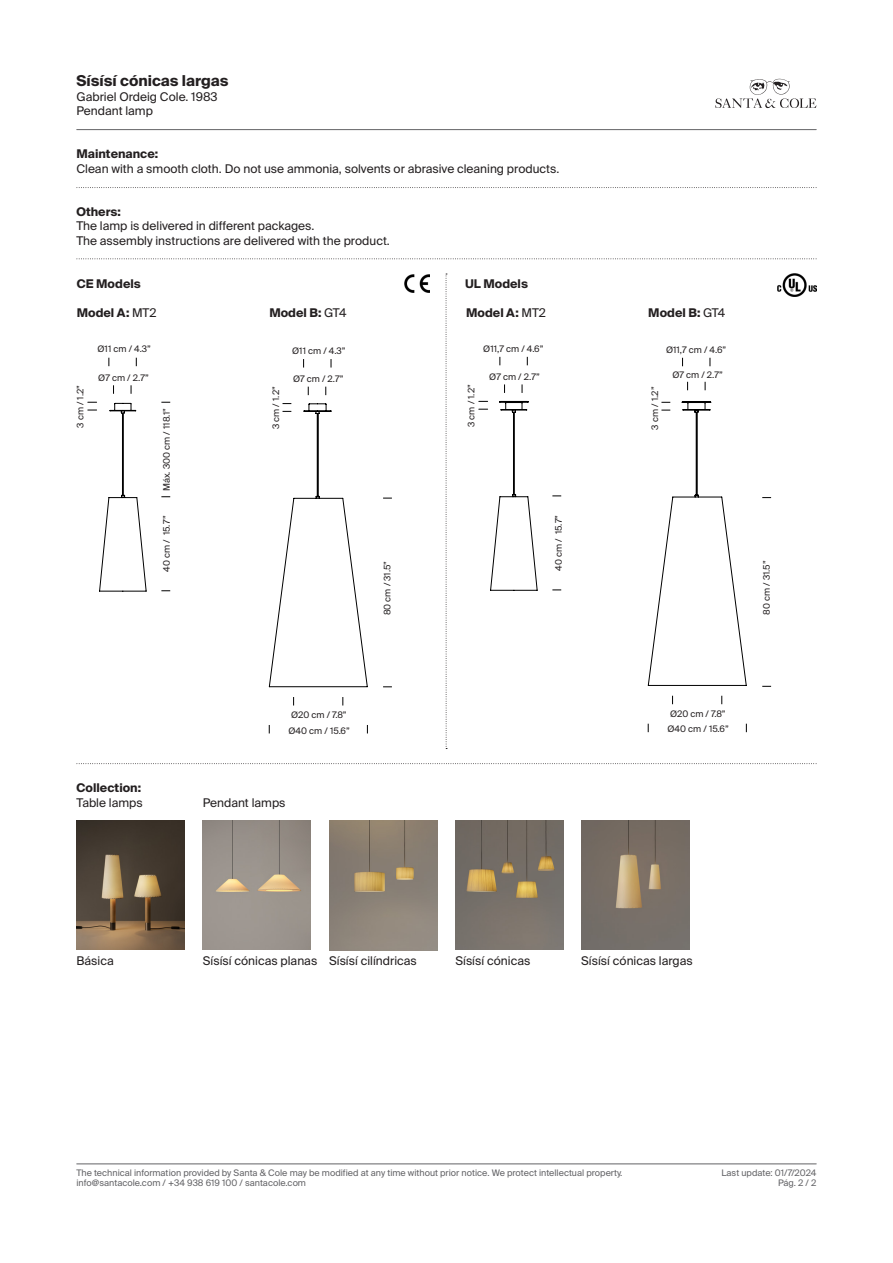
<style>
.page{position:relative;width:893px;height:1263px;background:#fff}
.page>*{position:absolute;margin:0;border:0;box-sizing:border-box;transform-origin:0 0}
.t1{font:700 15px "Suisse Intl";color:#231f20}
.t2{font:12px/14.4px "Suisse Intl";color:#231f20}
.t3{font:700 12px "Suisse Intl";color:#231f20}
.COTA{font:9px "Suisse Intl";color:#231f20}
.t4{font:9px "Suisse Intl";color:#636366}
.s1{font-weight:700}
.s2{font-weight:400}
</style>
<div class="page">
<svg style="left:715px;top:79px;width:101px;height:29px"></svg>
<hr style="left:77px;top:129px;width:739px;height:1px;background:#636366">
<hr style="left:77px;top:1163px;width:739px;height:1px;background:#636366">
<svg style="left:77px;top:258px;width:740px;height:1px"></svg>
<svg style="left:77px;top:187px;width:740px;height:1px"></svg>
<svg style="left:77px;top:763px;width:740px;height:1px"></svg>
<svg style="left:446px;top:274px;width:1px;height:475px"></svg>
<img style="left:404px;top:275px;width:25px;height:17px">
<img style="left:778px;top:274px;width:38px;height:23px">
<img style="left:330px;top:821px;width:107px;height:129px">
<img style="left:77px;top:820px;width:108px;height:130px">
<img style="left:582px;top:821px;width:107px;height:129px">
<img style="left:203px;top:820px;width:108px;height:130px">
<img style="left:455px;top:821px;width:108px;height:129px">
<svg style="left:269px;top:403px;width:99px;height:284px"></svg>
<svg style="left:648px;top:401px;width:99px;height:285px"></svg>
<svg style="left:88px;top:402px;width:59px;height:189px"></svg>
<svg style="left:479px;top:401px;width:59px;height:190px"></svg>
<p class="t1" style="left:77px;top:72px;width:154px">Sísísí cónicas largas</p>
<p class="t2" style="left:77px;top:89px;width:143px">Gabriel Ordeig Cole. 1983<br>Pendant lamp</p>
<p class="t2" style="left:77px;top:147px;width:484px"><span class="s1">Maintenance:<br></span>Clean with a smooth cloth. Do not use ammonia, solvents or abrasive cleaning products.</p>
<p class="t2" style="left:77px;top:205px;width:239px"><span class="s1">Others:<br></span>The lamp is delivered in different packages.</p>
<p class="t2" style="left:77px;top:233px;width:315px">The assembly instructions are delivered with the product.</p>
<p class="t3" style="left:77px;top:277px;width:66px">CE Models</p>
<p class="t3" style="left:465px;top:277px;width:64px">UL Models</p>
<p class="t3" style="left:77px;top:306px;width:81px">Model A: <span class="s2">MT2</span></p>
<p class="t3" style="left:269px;top:306px;width:79px">Model B: <span class="s2">GT4</span></p>
<p class="t3" style="left:466px;top:306px;width:81px">Model A: <span class="s2">MT2</span></p>
<p class="t3" style="left:648px;top:306px;width:79px">Model B: <span class="s2">GT4</span></p>
<p class="COTA" style="left:483px;top:344px;width:62px">Ø11,7 cm / 4.6”</p>
<p class="COTA" style="left:666px;top:344px;width:62px">Ø11,7 cm / 4.6”</p>
<p class="COTA" style="left:97px;top:344px;width:55px">Ø11 cm / 4.3”</p>
<p class="COTA" style="left:98px;top:373px;width:52px">Ø7 cm / 2.7”</p>
<p class="COTA" style="left:489px;top:372px;width:52px">Ø7 cm / 2.7”</p>
<p class="COTA" style="left:292px;top:345px;width:55px">Ø11 cm / 4.3”</p>
<p class="COTA" style="left:293px;top:374px;width:52px">Ø7 cm / 2.7”</p>
<p class="COTA" style="left:672px;top:369px;width:52px">Ø7 cm / 2.7”</p>
<p class="COTA" style="left:75px;top:428px;width:44px;rotate:-90deg">3 cm / 1.2”</p>
<p class="COTA" style="left:466px;top:427px;width:44px;rotate:-90deg">3 cm / 1.2”</p>
<p class="COTA" style="left:650px;top:430px;width:44px;rotate:-90deg">3 cm / 1.2”</p>
<p class="COTA" style="left:271px;top:429px;width:44px;rotate:-90deg">3 cm / 1.2”</p>
<p class="COTA" style="left:161px;top:491px;width:85px;rotate:-90deg">Máx. 300 cm / 118.1”</p>
<p class="COTA" style="left:161px;top:572px;width:57px;rotate:-90deg">40 cm / 15.7”</p>
<p class="COTA" style="left:553px;top:571px;width:57px;rotate:-90deg">40 cm / 15.7”</p>
<p class="COTA" style="left:382px;top:615px;width:56px;rotate:-90deg">80 cm / 31.5”</p>
<p class="COTA" style="left:761px;top:615px;width:56px;rotate:-90deg">80 cm / 31.5”</p>
<p class="COTA" style="left:291px;top:710px;width:57px">Ø20 cm / 7.8”</p>
<p class="COTA" style="left:289px;top:725px;width:63px">Ø40 cm / 15.6”</p>
<p class="t3" style="left:77px;top:781px;width:66px">Collection:</p>
<p class="t2" style="left:77px;top:795px;width:68px">Table lamps</p>
<p class="t2" style="left:203px;top:795px;width:84px">Pendant lamps</p>
<p class="COTA" style="left:670px;top:709px;width:57px">Ø20 cm / 7.8”</p>
<p class="COTA" style="left:667px;top:724px;width:63px">Ø40 cm / 15.6”</p>
<p class="t2" style="left:77px;top:953px;width:39px">Básica</p>
<p class="t2" style="left:203px;top:953px;width:116px">Sísísí cónicas planas</p>
<p class="t2" style="left:329px;top:953px;width:89px">Sísísí cilíndricas</p>
<p class="t2" style="left:455px;top:953px;width:76px">Sísísí cónicas</p>
<p class="t2" style="left:581px;top:953px;width:113px">Sísísí cónicas largas</p>
<p class="t4" style="left:77px;top:1167px;width:547px">The technical information provided by Santa &amp; Cole may be modified at any time without prior notice. We protect intellectual property.</p>
<p class="t4" style="left:721px;top:1167px;width:96px">Last update: 01/7/2024</p>
<p class="t4" style="left:77px;top:1178px;width:231px">info@santacole.com / +34 938 619 100 / santacole.com</p>
<p class="t4" style="left:778px;top:1178px;width:40px">Pág. 2 / 2</p>
</div>
